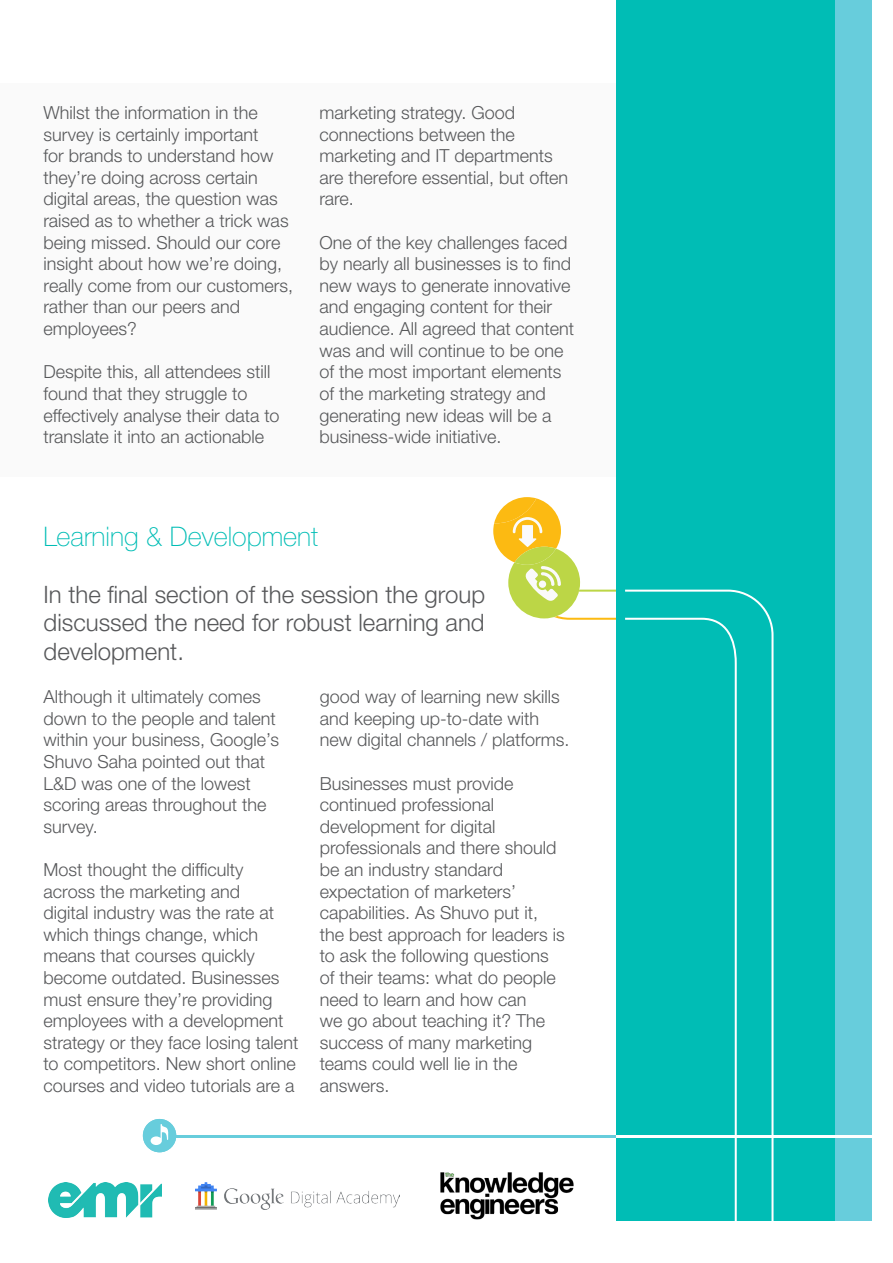
<style>
.page{position:relative;width:893px;height:1263px;background:#fff}
.page>*{position:absolute;margin:0;border:0;box-sizing:border-box;transform-origin:0 0}
.t1{font:100 27px "Helvetica Neue LTW1 G";color:#00bdb5}
.t2{font:300 24px/28.5px "Helvetica Neue LTW1 G";color:#57585a;text-align:justify}
.t3{font:300 18px/21.6px "Helvetica Neue LTW1 G";color:#57585a}
</style>
<div class="page">
<img style="left:440px;top:1172px;width:134px;height:48px">
<img style="left:49px;top:1183px;width:113px;height:35px">
<img style="left:195px;top:1183px;width:205px;height:26px">
<hr style="left:159px;top:1135px;width:526px;height:2px;background:#67cddc">
<svg style="left:563px;top:590px;width:54px;height:587px"></svg>
<div style="left:0;top:83px;width:627px;height:393px;background:#fafafa"></div>
<div style="left:617px;top:0;width:237px;height:1220px;background:#00bdb5"></div>
<div style="left:836px;top:0;width:36px;height:1220px;background:#67cddc"></div>
<svg style="left:493px;top:497px;width:87px;height:121px"></svg>
<svg style="left:625px;top:590px;width:148px;height:631px"></svg>
<svg style="left:625px;top:618px;width:112px;height:603px"></svg>
<hr style="left:617px;top:1135px;width:276px;height:2px;background:#fff">
<svg style="left:143px;top:1119px;width:33px;height:33px"></svg>
<p class="t3" style="left:44px;top:102px;width:251px">Whilst the information in the survey is certainly important<br>for brands to understand how they’re doing across certain digital areas, the question was raised as to whether a trick was being missed. Should our core insight about how we’re doing, really come from our customers, rather than our peers and employees?</p>
<p class="t3" style="left:44px;top:361px;width:237px">Despite this, all attendees still found that they struggle to effectively analyse their data to translate it into an actionable</p>
<p class="t3" style="left:319px;top:102px;width:250px">marketing strategy. Good connections between the marketing and IT departments are therefore essential, but often rare.</p>
<p class="t3" style="left:319px;top:231px;width:256px">One of the key challenges faced by nearly all businesses is to find new ways to generate innovative and engaging content for their audience. All agreed that content was and will continue to be one of the most important elements of the marketing strategy and generating new ideas will be a business-wide initiative.</p>
<p class="t1" style="left:44px;top:520px;width:276px">Learning &amp; Development</p>
<p class="t2" style="left:44px;top:580px;width:443px">In the final section of the session the group discussed the need for robust learning and development.</p>
<p class="t3" style="left:44px;top:686px;width:237px">Although it ultimately comes down to the people and talent within your business, Google’s<br>Shuvo Saha pointed out that<br>L&amp;D was one of the lowest scoring areas throughout the survey.</p>
<p class="t3" style="left:44px;top:859px;width:256px">Most thought the difficulty across the marketing and<br>digital industry was the rate at which things change, which means that courses quickly become outdated. Businesses must ensure they’re providing employees with a development strategy or they face losing talent to competitors. New short online courses and video tutorials are a</p>
<p class="t3" style="left:320px;top:686px;width:251px">good way of learning new skills and keeping up-to-date with new digital channels / platforms.</p>
<p class="t3" style="left:320px;top:772px;width:247px">Businesses must provide continued professional development for digital professionals and there should be an industry standard expectation of marketers’ capabilities. As Shuvo put it, the best approach for leaders is to ask the following questions of their teams: what do people need to learn and how can<br>we go about teaching it? The success of many marketing teams could well lie in the answers.</p>
</div>
